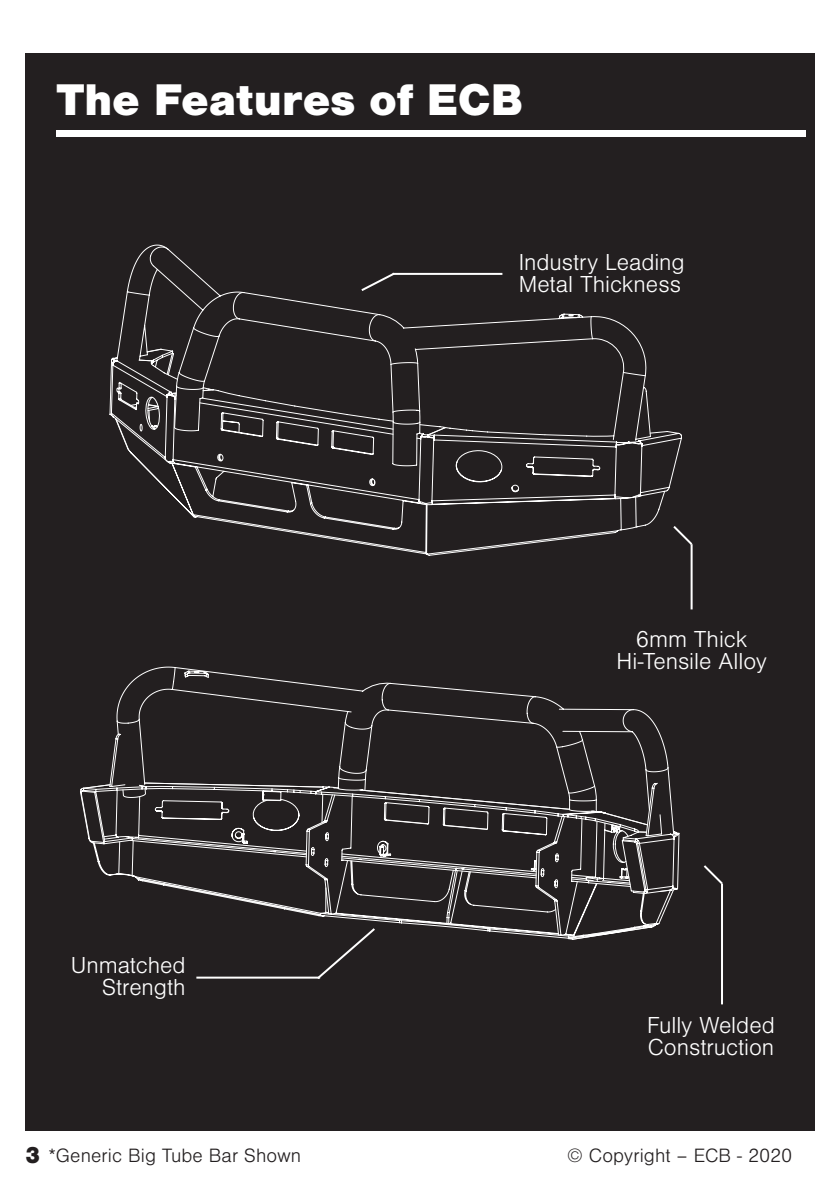
<style>
.page{position:relative;width:840px;height:1191px;background:#fff}
.page>*{position:absolute;margin:0;border:0;box-sizing:border-box;transform-origin:0 0}
.t1{font:900 46px "Nimbus San";color:#fff}
.t2{font:300 24px/22px "Nimbus San";letter-spacing:-.005em;color:#fff}
.t3{font:900 24px "Nimbus San";color:#231f20}
.t4{font:300 20px "Nimbus San";letter-spacing:.005em;color:#231f20}
</style>
<div class="page">
<div style="left:25px;top:53px;width:789px;height:1077px;background:#231f20"></div>
<div style="left:57px;top:130px;width:748px;height:7px;background:#fff"></div>
<hr style="left:720px;top:883px;width:2px;height:121px;background:#fff">
<hr style="left:690px;top:544px;width:2px;height:65px;background:#fff">
<svg style="left:703px;top:865px;width:20px;height:21px"></svg>
<svg style="left:679px;top:530px;width:14px;height:17px"></svg>
<svg style="left:109px;top:246px;width:570px;height:310px"></svg>
<svg style="left:81px;top:666px;width:590px;height:271px"></svg>
<hr style="left:196px;top:976px;width:124px;height:2px;background:#fff">
<svg style="left:315px;top:926px;width:62px;height:53px"></svg>
<p class="t1" style="left:57px;top:73px;width:467px">The Features of ECB</p>
<p class="t2" style="left:518px;top:251px;width:167px">Industry Leading<br>Metal Thickness</p>
<p class="t2" style="left:71px;top:955px;width:116px;text-align:right">Unmatched<br>Strength</p>
<p class="t2" style="left:616px;top:629px;width:152px;text-align:center">6mm Thick<br>Hi-Tensile Alloy</p>
<p class="t2" style="left:646px;top:1014px;width:129px">Fully Welded<br>Construction</p>
<p class="t3" style="left:25px;top:1141px;width:17px">3</p>
<p class="t4" style="left:566px;top:1144px;width:227px">© Copyright – ECB - 2020</p>
<p class="t4" style="left:48px;top:1144px;width:254px">*Generic Big Tube Bar Shown</p>
</div>
